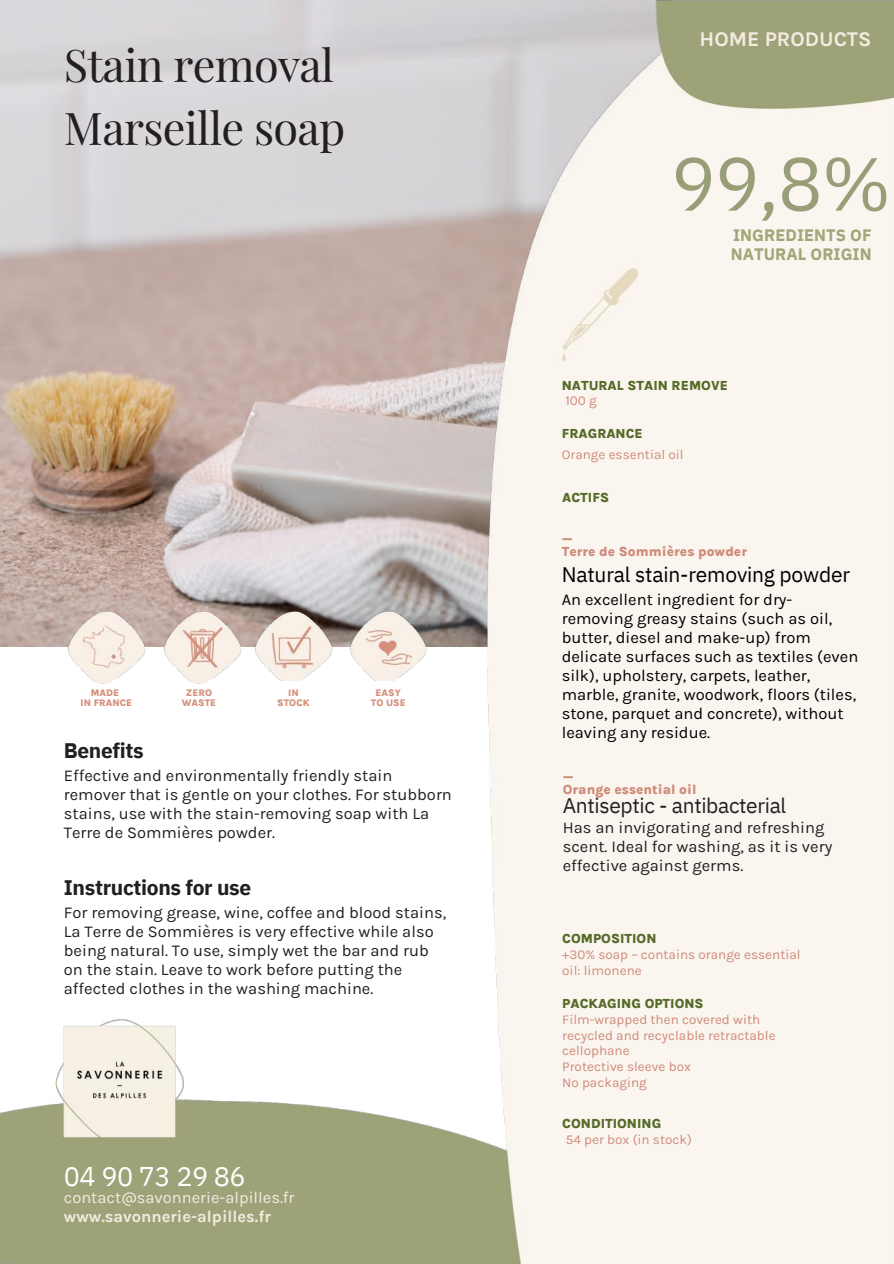
<style>
.page{position:relative;width:894px;height:1264px;background:#fff}
.page>*{position:absolute;margin:0;border:0;box-sizing:border-box;transform-origin:0 0}
.t1{font:75px "IBM Plex Sans";color:#989f78}
.t2{font:45px/63px "Playfair Display";letter-spacing:-.015em;color:#231f20}
.t3{font:27px "IBM Plex Sans";letter-spacing:-.015em;color:#fff}
.t4{font:21px "IBM Plex Sans";letter-spacing:-.01em;color:#000}
.t5{font:700 21px "IBM Plex Sans";letter-spacing:-.015em;color:#231f20}
.t6{font:21px "IBM Plex Sans";letter-spacing:-.015em;color:#231f20}
.t7{font:700 21px "Karla";color:#f5ebe1}
.t8{font:16.5px/19.2px "Karla";color:#231f20}
.t9{font:16.5px/19.2px "Karla";color:#000}
.t10{font:16.5px "Karla";color:#f5ebe1}
.t11{font:700 16.5px "Karla";color:#f5ebe1}
.t12{font:700 16.5px/19.2px "IBM Plex Sans";letter-spacing:.005em;color:#a3a578}
.t13{font:13.5px/15.8px "Karla";color:#cf8b7a}
.t14{font:800 13.5px "Karla";color:#576b29}
.t15{font:800 13.5px/15.8px "Karla";color:#cf8b7a}
.t16{font:800 13.5px "Karla";color:#c19078}
.t17{font:800 9.75px/9.8px "Karla";color:#d5907c;text-align:center}
</style>
<div class="page">
<img style="left:0;top:0;width:893px;height:1263px">
<img style="left:61px;top:604px;width:91px;height:84px">
<img style="left:157px;top:604px;width:182px;height:84px">
<div style="left:23px;top:688px;width:225px;height:35px;background:#fff"></div>
<img style="left:342px;top:604px;width:92px;height:77px">
<div style="left:248px;top:681px;width:225px;height:35px;background:#fff"></div>
<h2 class="t2" style="left:64px;top:32px;width:283px">Stain removal<br>Marseille soap</h2>
<p class="t17" style="left:80px;top:688px;width:53px">MADE<br>IN FRANCE</p>
<p class="t17" style="left:182px;top:688px;width:36px">ZERO<br>WASTE</p>
<p class="t17" style="left:277px;top:688px;width:34px">IN<br>STOCK</p>
<p class="t17" style="left:371px;top:688px;width:36px">EASY<br>TO USE</p>
<p class="t5" style="left:64px;top:736px;width:81px">Benefits</p>
<p class="t8" style="left:64px;top:765px;width:389px">Effective and environmentally friendly stain remover that is gentle on your clothes. For stubborn stains, use with the stain-removing soap with La Terre de Sommières powder.</p>
<p class="t5" style="left:64px;top:873px;width:189px">Instructions for use</p>
<p class="t8" style="left:64px;top:902px;width:384px">For removing grease, wine, coffee and blood stains, La Terre de Sommières is very effective while also being natural. To use, simply wet the bar and rub on the stain. Leave to work before putting the affected clothes in the washing machine.</p>
<h3 class="t3" style="left:64px;top:1158px;width:183px">04 90 73 29 86</h3>
<p class="t10" style="left:64px;top:1187px;width:232px">contact@savonnerie-alpilles.fr</p>
<p class="t11" style="left:64px;top:1206px;width:209px">www.savonnerie-alpilles.fr</p>
<p class="t7" style="left:699px;top:27px;width:173px">HOME PRODUCTS</p>
<h1 class="t1" style="left:670px;top:134px;width:222px">99,8%</h1>
<p class="t12" style="left:730px;top:225px;width:142px">INGREDIENTS OF<br>NATURAL ORIGIN</p>
<p class="t14" style="left:561px;top:377px;width:168px">NATURAL STAIN REMOVE</p>
<p class="t13" style="left:565px;top:393px;width:33px">100 g</p>
<p class="t14" style="left:561px;top:426px;width:83px">FRAGRANCE</p>
<p class="t13" style="left:561px;top:446px;width:123px">Orange essential oil</p>
<p class="t14" style="left:562px;top:489px;width:48px">ACTIFS</p>
<p class="t16" style="left:561px;top:528px;width:12px">_</p>
<p class="t15" style="left:561px;top:543px;width:187px">Terre de Sommières powder</p>
<p class="t4" style="left:561px;top:560px;width:290px">Natural stain-removing powder</p>
<p class="t9" style="left:561px;top:589px;width:298px">An excellent ingredient for dry&shy;removing greasy stains (such as oil, butter, diesel and make-up) from delicate surfaces such as textiles (even silk), upholstery, carpets, leather, marble, granite, woodwork, floors (tiles, stone, parquet and concrete), without leaving any residue.</p>
<p class="t15" style="left:562px;top:765px;width:135px">_<br>Orange essential oil</p>
<p class="t6" style="left:562px;top:791px;width:225px">Antiseptic - antibacterial</p>
<p class="t8" style="left:562px;top:818px;width:271px">Has an invigorating and refreshing scent. Ideal for washing, as it is very effective against germs.</p>
<p class="t14" style="left:562px;top:930px;width:96px">COMPOSITION</p>
<p class="t13" style="left:562px;top:946px;width:240px">+30% soap – contains orange essential oil: limonene</p>
<p class="t14" style="left:562px;top:995px;width:143px">PACKAGING OPTIONS</p>
<p class="t13" style="left:562px;top:1011px;width:215px">Film-wrapped then covered with recycled and recyclable retractable cellophane<br>Protective sleeve box<br>No packaging</p>
<p class="t14" style="left:562px;top:1115px;width:100px">CONDITIONING</p>
<p class="t13" style="left:565px;top:1131px;width:127px">54 per box (in stock)</p>
</div>
